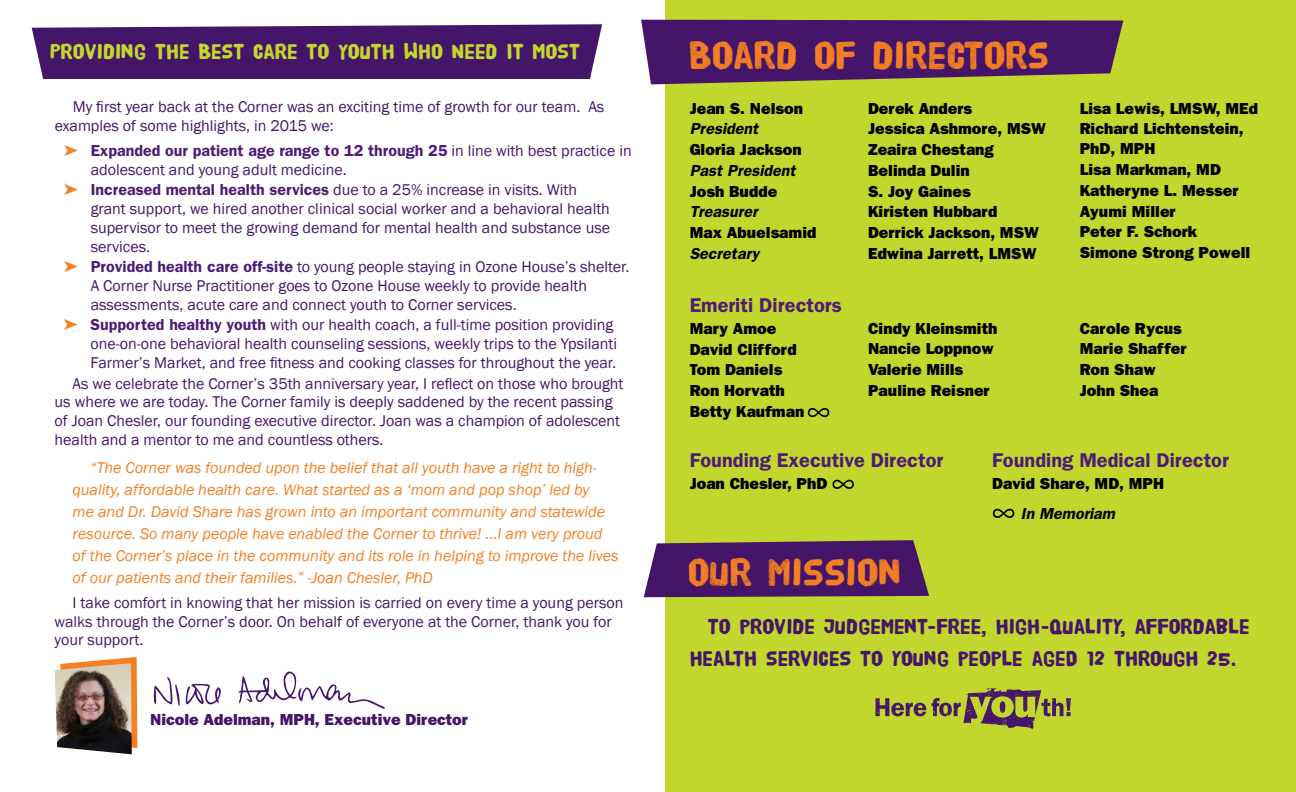
<style>
.page{position:relative;width:1296px;height:792px;background:#fff}
.page>*{position:absolute;margin:0;border:0;box-sizing:border-box;transform-origin:0 0}
.t1{font:40px "HVD Poster";color:#f48023}
.t2{font:22px/32px "HVD Poster Clean";color:#45156a}
.t3{font:22px "HVD Poster Clean";color:#c1d72e}
.t4{font:600 20px "Franklin Gothic";color:#4d1c75}
.t5{font:16px/18.8px "Franklin Gothic";color:#45156a}
.t6{font:800 16px/20.8px "Franklin Gothic";color:#000}
.t7{font:italic 16px/22px "Franklin Gothic";color:#f48023}
.t8{font:italic 600 16px "Franklin Gothic";color:#000}
.t9{font:800 16px "Franklin Gothic";color:#45156a}
.s1{color:#f48023}
.s2{font-weight:600;color:#4d1c75}
</style>
<div class="page">
<div style="left:665px;top:0;width:631px;height:792px;background:#c1d72e"></div>
<svg style="left:238px;top:672px;width:147px;height:37px"></svg>
<svg style="left:154px;top:677px;width:67px;height:29px"></svg>
<svg style="left:641px;top:20px;width:482px;height:64px;background:#522965"></svg>
<svg style="left:644px;top:540px;width:285px;height:57px;background:#51266a"></svg>
<svg style="left:71px;top:657px;width:66px;height:91px"></svg>
<img style="left:55px;top:663px;width:77px;height:91px">
<svg style="left:876px;top:698px;width:50px;height:18px"></svg>
<svg style="left:932px;top:688px;width:139px;height:41px"></svg>
<div style="left:32px;top:24px;width:570px;height:55px;background:#45156a"></div>
<svg style="left:832px;top:480px;width:22px;height:9px"></svg>
<svg style="left:808px;top:408px;width:21px;height:9px"></svg>
<svg style="left:993px;top:509px;width:21px;height:9px"></svg>
<h2 class="t3" style="left:50px;top:42px;width:532px">PROVIDING THE BEST CARE TO YOUTH WHO NEED IT MOST</h2>
<p class="t5" style="left:55px;top:98px;width:551px;text-indent:18px">My first year back at the Corner was an exciting time of growth for our team. As examples of some highlights, in 2015 we:</p>
<p class="t5" style="left:91px;top:141px;width:542px;text-indent:-27px"><span class="s1">➤</span> <span class="s2">Expanded our patient age range to 12 through 25</span> in line with best practice in adolescent and young adult medicine.</p>
<p class="t5" style="left:91px;top:181px;width:521px;text-indent:-27px"><span class="s1">➤</span> <span class="s2">Increased mental health services</span> due to a 25% increase in visits. With grant support, we hired another clinical social worker and a behavioral health supervisor to meet the growing demand for mental health and substance use services.</p>
<p class="t5" style="left:91px;top:258px;width:540px;text-indent:-27px"><span class="s1">➤</span> <span class="s2">Provided health care off-site</span> to young people staying in Ozone House’s shelter.<br>A Corner Nurse Practitioner goes to Ozone House weekly to provide health assessments, acute care and connect youth to Corner services.</p>
<p class="t5" style="left:91px;top:316px;width:528px;text-indent:-27px"><span class="s1">➤</span> <span class="s2">Supported healthy youth</span> with our health coach, a full-time position providing one-on-one behavioral health counseling sessions, weekly trips to the Ypsilanti<br>Farmer’s Market, and free fitness and cooking classes for throughout the year.</p>
<p class="t5" style="left:55px;top:374px;width:570px;text-indent:18px">As we celebrate the Corner’s 35th anniversary year, I reflect on those who brought us where we are today. The Corner family is deeply saddened by the recent passing of Joan Chesler, our founding executive director. Joan was a champion of adolescent health and a mentor to me and countless others.</p>
<p class="t7" style="left:73px;top:457px;width:547px;text-indent:18px">“The Corner was founded upon the belief that all youth have a right to high&shy;quality, affordable health care. What started as a ‘mom and pop shop’ led by<br>me and Dr. David Share has grown into an important community and statewide resource. So many people have enabled the Corner to thrive! …I am very proud of the Corner’s place in the community and its role in helping to improve the lives of our patients and their families.” -Joan Chesler, PhD</p>
<p class="t5" style="left:55px;top:593px;width:570px;text-indent:18px">I take comfort in knowing that her mission is carried on every time a young person walks through the Corner’s door. On behalf of everyone at the Corner, thank you for your support.</p>
<p class="t9" style="left:150px;top:710px;width:319px">Nicole Adelman, MPH, Executive Director</p>
<h1 class="t1" style="left:689px;top:37px;width:362px">BOARD OF DIRECTORS</h1>
<p class="t6" style="left:690px;top:97px;width:115px">Jean S. Nelson</p>
<p class="t8" style="left:690px;top:119px;width:70px">President</p>
<p class="t6" style="left:690px;top:139px;width:113px">Gloria Jackson</p>
<p class="t8" style="left:690px;top:161px;width:107px">Past President</p>
<p class="t6" style="left:690px;top:180px;width:89px">Josh Budde</p>
<p class="t8" style="left:690px;top:202px;width:69px">Treasurer</p>
<p class="t6" style="left:690px;top:222px;width:128px">Max Abuelsamid</p>
<p class="t8" style="left:690px;top:244px;width:71px">Secretary</p>
<p class="t6" style="left:868px;top:97px;width:179px">Derek Anders<br>Jessica Ashmore, MSW<br>Zeaira Chestang<br>Belinda Dulin<br>S. Joy Gaines<br>Kiristen Hubbard<br>Derrick Jackson, MSW<br>Edwina Jarrett, LMSW</p>
<p class="t6" style="left:1080px;top:98px;width:180px">Lisa Lewis, LMSW, MEd<br>Richard Lichtenstein,<br>PhD, MPH<br>Lisa Markman, MD<br>Katheryne L. Messer<br>Ayumi Miller<br>Peter F. Schork<br>Simone Strong Powell</p>
<p class="t4" style="left:690px;top:293px;width:153px">Emeriti Directors</p>
<p class="t6" style="left:690px;top:318px;width:116px">Mary Amoe<br>David Clifford<br>Tom Daniels<br>Ron Horvath<br>Betty Kaufman</p>
<p class="t6" style="left:868px;top:318px;width:131px">Cindy Kleinsmith<br>Nancie Loppnow<br>Valerie Mills<br>Pauline Reisner</p>
<p class="t4" style="left:690px;top:449px;width:255px">Founding Executive Director</p>
<p class="t6" style="left:690px;top:473px;width:139px">Joan Chesler, PhD</p>
<p class="t6" style="left:1080px;top:318px;width:108px">Carole Rycus<br>Marie Shaffer<br>Ron Shaw<br>John Shea</p>
<p class="t4" style="left:992px;top:449px;width:238px">Founding Medical Director</p>
<p class="t6" style="left:992px;top:473px;width:173px">David Share, MD, MPH</p>
<p class="t8" style="left:1021px;top:504px;width:96px">In Memoriam</p>
<h1 class="t1" style="left:688px;top:555px;width:215px">OUR MISSION</h1>
<h2 class="t2" style="left:690px;top:610px;width:561px;text-indent:18px">TO PROVIDE JUDGEMENT-FREE, HIGH-QUALITY, AFFORDABLE<br>HEALTH SERVICES TO YOUNG PEOPLE AGED 12 THROUGH 25.</h2>
</div>
